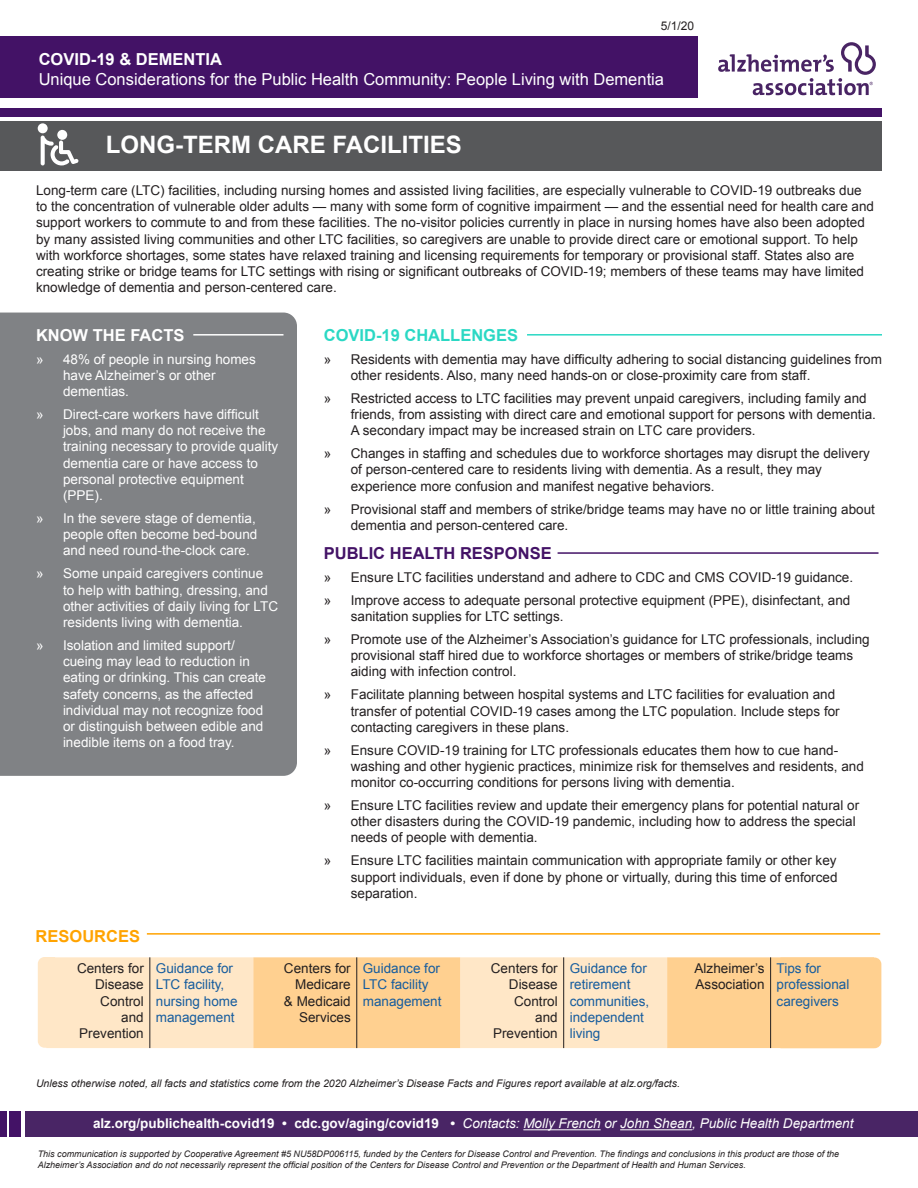
<style>
.page{position:relative;width:918px;height:1188px;background:#fff}
.page>*{position:absolute;margin:0;border:0;box-sizing:border-box;transform-origin:0 0}
.t1{font:700 24px "Arial";color:#fff}
.t2{font:16.5px "Arial";color:#fff}
.Bullets{font:700 16.5px "Arial";color:#fff}
.t3{font:700 16.5px "Arial";color:#431266}
.t4{font:700 16.5px "Arial";color:#2bd8c4}
.t5{font:700 16.5px "Arial";color:#ffa300}
.t6{font:13.5px/16.2px "Arial";color:#231f20}
.t7{font:13.5px/16.2px "Arial";color:#fff}
.Bullets-2{font:13.5px/16.2px "Arial";color:#175d9e}
.t8{font:italic 13.5px "Arial";color:#fff}
.t9{font:12px "Arial";color:#231f20}
.t10{font:italic 10.5px "Arial";color:#231f20}
.t11{font:italic 9px/10.8px "Arial";color:#231f20}
.s1{font-weight:700;font-style:normal}
</style>
<div class="page">
<div style="left:0;top:313px;width:297px;height:463px;background:#808285"></div>
<div style="left:0;top:121px;width:882px;height:49px;background:#57585a"></div>
<div style="left:0;top:108px;width:882px;height:9px;background:#431266"></div>
<hr style="left:527px;top:334px;width:355px;height:2px;background:#2bd8c4">
<hr style="left:558px;top:552px;width:321px;height:2px;background:#431266">
<div style="left:38px;top:123px;width:10px;height:10px;background:#fff;border-radius:50%"></div>
<div style="left:57px;top:130px;width:10px;height:10px;background:#fff;border-radius:50%"></div>
<svg style="left:41px;top:135px;width:37px;height:30px"></svg>
<hr style="left:193px;top:334px;width:91px;height:2px;background:#fff">
<div style="left:0;top:36px;width:697px;height:61px;background:#431266"></div>
<div style="left:0;top:1111px;width:6px;height:26px;background:#431266"></div>
<div style="left:9px;top:1111px;width:12px;height:26px;background:#431266"></div>
<div style="left:25px;top:1111px;width:892px;height:26px;background:#492565"></div>
<hr style="left:523px;top:1129px;width:78px;height:1px;background:#fff">
<hr style="left:620px;top:1129px;width:72px;height:1px;background:#fff">
<hr style="left:147px;top:933px;width:733px;height:2px;background:#ffa300">
<svg style="left:874px;top:958px;width:7px;height:90px"></svg>
<svg style="left:38px;top:957px;width:8px;height:91px"></svg>
<div style="left:46px;top:957px;width:207px;height:91px;background:#ffe7c7"></div>
<svg style="left:253px;top:957px;width:621px;height:91px;background:#ffd7a2"></svg>
<hr style="left:149px;top:957px;width:1px;height:91px;background:#231f20">
<hr style="left:356px;top:957px;width:1px;height:91px;background:#231f20">
<hr style="left:563px;top:957px;width:1px;height:91px;background:#231f20">
<hr style="left:770px;top:957px;width:1px;height:91px;background:#231f20">
<svg style="left:718px;top:42px;width:158px;height:53px"></svg>
<p class="t9" style="left:661px;top:18px;width:35px">5/1/20</p>
<p class="Bullets" style="left:39px;top:48px;width:185px">COVID-19 &amp; DEMENTIA</p>
<p class="t2" style="left:39px;top:68px;width:627px">Unique Considerations for the Public Health Community: People Living with Dementia</p>
<p class="t1" style="left:106px;top:128px;width:358px">LONG-TERM CARE FACILITIES</p>
<p class="t6" style="left:36px;top:182px;width:840px">Long-term care (LTC) facilities, including nursing homes and assisted living facilities, are especially vulnerable to COVID-19 outbreaks due to the concentration of vulnerable older adults — many with some form of cognitive impairment — and the essential need for health care and support workers to commute to and from these facilities. The no-visitor policies currently in place in nursing homes have also been adopted by many assisted living communities and other LTC facilities, so caregivers are unable to provide direct care or emotional support. To help with workforce shortages, some states have relaxed training and licensing requirements for temporary or provisional staff. States also are creating strike or bridge teams for LTC settings with rising or significant outbreaks of COVID-19; members of these teams may have limited knowledge of dementia and person-centered care.</p>
<p class="Bullets" style="left:36px;top:324px;width:150px">KNOW THE FACTS</p>
<p class="t7" style="left:63px;top:351px;width:194px;text-indent:-27px">» 48% of people in nursing homes have Alzheimer’s or other dementias.</p>
<p class="t7" style="left:63px;top:406px;width:217px;text-indent:-27px">» Direct-care workers have difficult jobs, and many do not receive the training necessary to provide quality dementia care or have access to personal protective equipment (PPE).</p>
<p class="t7" style="left:63px;top:510px;width:196px;text-align:justify;text-indent:-27px">» In the severe stage of dementia, people often become bed-bound and need round-the-clock care.</p>
<p class="t7" style="left:63px;top:566px;width:217px;text-indent:-27px">» Some unpaid caregivers continue<br>to help with bathing, dressing, and other activities of daily living for LTC residents living with dementia.</p>
<p class="t7" style="left:63px;top:637px;width:205px;text-indent:-27px">» Isolation and limited support/ cueing may lead to reduction in eating or drinking. This can create safety concerns, as the affected individual may not recognize food or distinguish between edible and inedible items on a food tray.</p>
<p class="t5" style="left:36px;top:925px;width:106px">RESOURCES</p>
<p class="t4" style="left:324px;top:324px;width:196px">COVID-19 CHALLENGES</p>
<p class="t6" style="left:351px;top:351px;width:533px;text-indent:-27px">» Residents with dementia may have difficulty adhering to social distancing guidelines from other residents. Also, many need hands-on or close-proximity care from staff.</p>
<p class="t6" style="left:351px;top:390px;width:527px;text-indent:-27px">» Restricted access to LTC facilities may prevent unpaid caregivers, including family and friends, from assisting with direct care and emotional support for persons with dementia.<br>A secondary impact may be increased strain on LTC care providers.</p>
<p class="t6" style="left:351px;top:446px;width:521px;text-indent:-27px">» Changes in staffing and schedules due to workforce shortages may disrupt the delivery of person-centered care to residents living with dementia. As a result, they may experience more confusion and manifest negative behaviors.</p>
<p class="t6" style="left:351px;top:501px;width:526px;text-indent:-27px">» Provisional staff and members of strike/bridge teams may have no or little training about dementia and person-centered care.</p>
<p class="t3" style="left:324px;top:542px;width:229px">PUBLIC HEALTH RESPONSE</p>
<p class="t6" style="left:324px;top:569px;width:531px">» Ensure LTC facilities understand and adhere to CDC and CMS COVID-19 guidance.</p>
<p class="t6" style="left:351px;top:592px;width:501px;text-indent:-27px">» Improve access to adequate personal protective equipment (PPE), disinfectant, and sanitation supplies for LTC settings.</p>
<p class="t6" style="left:351px;top:631px;width:521px;text-indent:-27px">» Promote use of the Alzheimer’s Association’s guidance for LTC professionals, including provisional staff hired due to workforce shortages or members of strike/bridge teams aiding with infection control.</p>
<p class="t6" style="left:351px;top:687px;width:490px;text-indent:-27px">» Facilitate planning between hospital systems and LTC facilities for evaluation and transfer of potential COVID-19 cases among the LTC population. Include steps for contacting caregivers in these plans.</p>
<p class="t6" style="left:351px;top:742px;width:515px;text-indent:-27px">» Ensure COVID-19 training for LTC professionals educates them how to cue hand&shy;washing and other hygienic practices, minimize risk for themselves and residents, and monitor co-occurring conditions for persons living with dementia.</p>
<p class="t6" style="left:351px;top:797px;width:510px;text-indent:-27px">» Ensure LTC facilities review and update their emergency plans for potential natural or other disasters during the COVID-19 pandemic, including how to address the special needs of people with dementia.</p>
<p class="t6" style="left:351px;top:853px;width:488px;text-align:justify;text-indent:-27px">» Ensure LTC facilities maintain communication with appropriate family or other key support individuals, even if done by phone or virtually, during this time of enforced separation.</p>
<p class="t6" style="left:77px;top:960px;width:68px;text-align:right">Centers for<br>Disease<br>Control and<br>Prevention</p>
<p class="Bullets-2" style="left:156px;top:960px;width:83px">Guidance for<br>LTC facility, nursing home management</p>
<p class="t6" style="left:284px;top:960px;width:68px;text-align:right">Centers for<br>Medicare &amp; Medicaid<br>Services</p>
<p class="Bullets-2" style="left:363px;top:960px;width:80px">Guidance for<br>LTC facility management</p>
<p class="t6" style="left:491px;top:960px;width:68px;text-align:right">Centers for<br>Disease<br>Control and<br>Prevention</p>
<p class="Bullets-2" style="left:570px;top:960px;width:81px">Guidance for retirement communities, independent living</p>
<p class="t6" style="left:695px;top:960px;width:72px">Alzheimer’s<br>Association</p>
<p class="Bullets-2" style="left:777px;top:960px;width:74px">Tips for professional caregivers</p>
<p class="t10" style="left:36px;top:1077px;width:646px">Unless otherwise noted, all facts and statistics come from the 2020 Alzheimer’s Disease Facts and Figures report available at alz.org/facts.</p>
<p class="t8" style="left:93px;top:1115px;width:762px"><span class="s1">alz.org/publichealth-covid19 • cdc.gov/aging/covid19 •</span> Contacts: Molly French or John Shean, Public Health Department</p>
<p class="t11" style="left:38px;top:1149px;width:803px">This communication is supported by Cooperative Agreement #5 NU58DP006115, funded by the Centers for Disease Control and Prevention. The findings and conclusions in this product are those of the<br>Alzheimer’s Association and do not necessarily represent the official position of the Centers for Disease Control and Prevention or the Department of Health and Human Services.</p>
</div>
